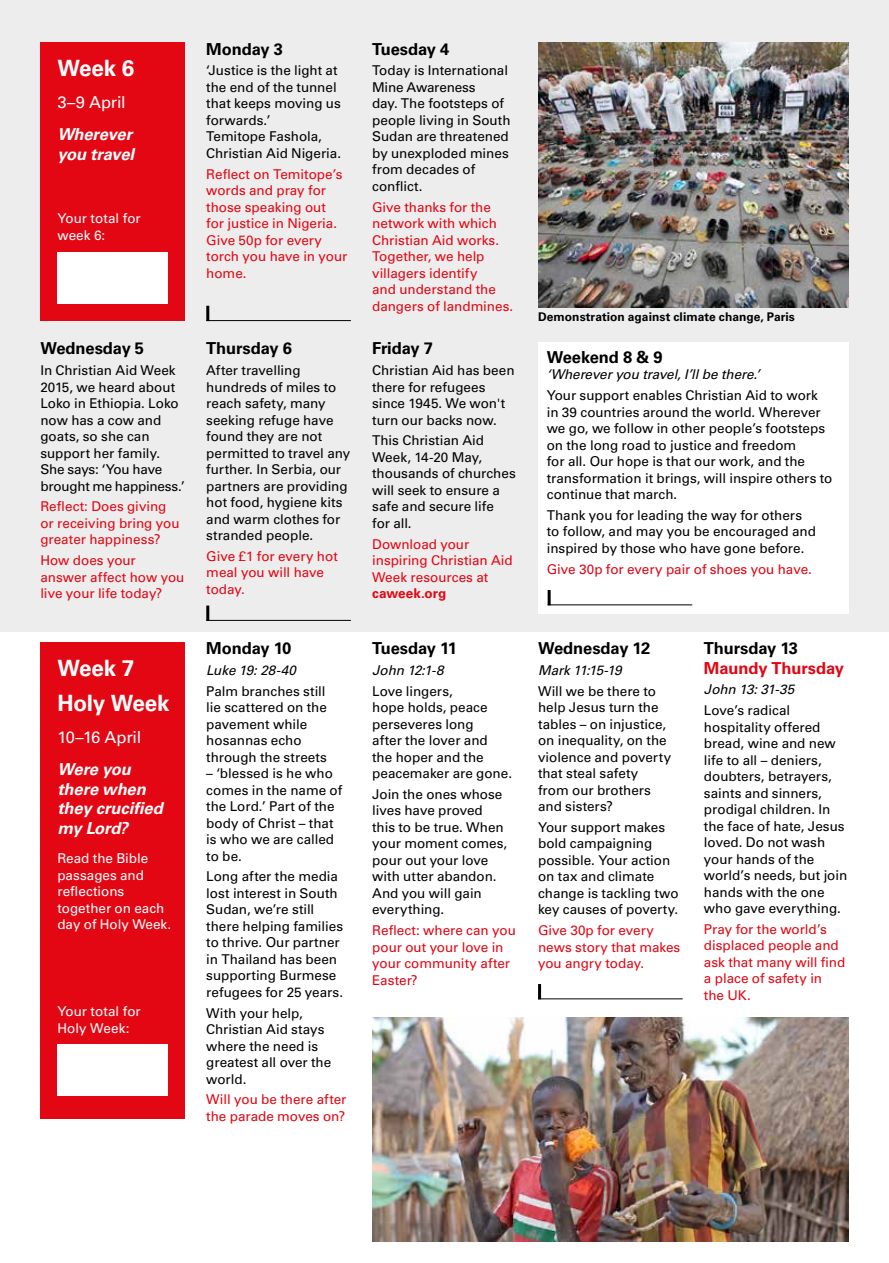
<style>
.page{position:relative;width:889px;height:1263px;background:#fff}
.page>*{position:absolute;margin:0;border:0;box-sizing:border-box;transform-origin:0 0}
.t1{font:700 22.5px/35.2px "Univers CA";letter-spacing:-.01em;color:#fff}
.t2{font:700 16.5px "Univers CA";letter-spacing:-.005em;color:#000}
.t3{font:italic 700 16.5px/19.5px "Univers CA";letter-spacing:-.01em;color:#fff}
.t4{font:16.5px "Univers CA";letter-spacing:-.015em;color:#fff}
.t5{font:700 16.5px "Univers CA";letter-spacing:-.005em;color:#e30613}
.t6{font:13.5px/16.5px "Univers CA";letter-spacing:-.005em;color:#000}
.t7{font:13.5px/16.5px "Univers CA";letter-spacing:-.005em;color:#e30613}
.t8{font:13.5px/16.5px "Univers CA";color:#fff}
.t9{font:italic 13.5px "Univers CA";letter-spacing:-.01em;color:#000}
.t10{font:italic 13.5px "Univers CA";letter-spacing:-.035em;color:#000}
.t11{font:700 13.5px "Univers CA";letter-spacing:.005em;color:#e30613}
.t12{font:700 12px "Univers CA";letter-spacing:.005em;color:#000}
</style>
<div class="page">
<div style="left:0;top:0;width:889px;height:631px;background:#ededed"></div>
<div style="left:538px;top:342px;width:310px;height:272px;background:#fff"></div>
<div style="left:40px;top:43px;width:145px;height:278px;background:#e30613"></div>
<div style="left:57px;top:252px;width:111px;height:51px;background:#fff"></div>
<img style="left:538px;top:43px;width:310px;height:264px">
<div style="left:40px;top:642px;width:145px;height:476px;background:#e30613"></div>
<div style="left:57px;top:1045px;width:111px;height:51px;background:#fff"></div>
<img style="left:372px;top:1017px;width:476px;height:225px">
<hr style="left:547px;top:604px;width:145px;height:1px;background:#000">
<hr style="left:547px;top:590px;width:3px;height:15px;background:#000">
<hr style="left:206px;top:320px;width:145px;height:1px;background:#000">
<hr style="left:206px;top:306px;width:3px;height:15px;background:#000">
<hr style="left:206px;top:620px;width:145px;height:1px;background:#000">
<hr style="left:206px;top:605px;width:3px;height:16px;background:#000">
<hr style="left:538px;top:998px;width:144px;height:1px;background:#000">
<hr style="left:538px;top:984px;width:3px;height:15px;background:#000">
<h1 class="t1" style="left:57px;top:51px;width:78px">Week 6</h1>
<p class="t4" style="left:57px;top:93px;width:70px">3–9 April</p>
<p class="t3" style="left:57px;top:125px;width:78px">Wherever you travel</p>
<p class="t8" style="left:57px;top:210px;width:85px">Your total for week 6:</p>
<p class="t2" style="left:206px;top:39px;width:78px">Monday 3</p>
<p class="t6" style="left:206px;top:62px;width:136px">‘Justice is the light at the end of the tunnel that keeps moving us forwards.’<br>Temitope Fashola,<br>Christian Aid Nigeria.</p>
<p class="t7" style="left:206px;top:166px;width:143px">Reflect on Temitope’s words and pray for those speaking out<br>for justice in Nigeria.<br>Give 50p for every torch you have in your home.</p>
<p class="t2" style="left:40px;top:339px;width:105px">Wednesday 5</p>
<p class="t6" style="left:40px;top:362px;width:146px">In Christian Aid Week<br>2015, we heard about<br>Loko in Ethiopia. Loko now has a cow and goats, so she can support her family.<br>She says: ‘You have brought me happiness.’</p>
<p class="t7" style="left:40px;top:498px;width:141px">Reflect: Does giving or receiving bring you greater happiness?</p>
<p class="t7" style="left:40px;top:552px;width:145px">How does your answer affect how you live your life today?</p>
<h1 class="t1" style="left:57px;top:650px;width:114px">Week 7<br>Holy Week</h1>
<p class="t4" style="left:57px;top:727px;width:85px">10–16 April</p>
<p class="t3" style="left:57px;top:760px;width:107px">Were you there when they crucified my Lord?</p>
<p class="t8" style="left:57px;top:850px;width:115px">Read the Bible passages and reflections together on each day of Holy Week.</p>
<p class="t8" style="left:57px;top:1003px;width:85px">Your total for<br>Holy Week:</p>
<p class="t2" style="left:206px;top:339px;width:87px">Thursday 6</p>
<p class="t6" style="left:206px;top:362px;width:145px">After travelling hundreds of miles to reach safety, many seeking refuge have found they are not permitted to travel any further. In Serbia, our partners are providing hot food, hygiene kits and warm clothes for stranded people.</p>
<p class="t7" style="left:206px;top:548px;width:133px">Give £1 for every hot meal you will have today.</p>
<p class="t2" style="left:206px;top:639px;width:86px">Monday 10</p>
<p class="t9" style="left:206px;top:662px;width:91px">Luke 19: 28-40</p>
<p class="t6" style="left:206px;top:683px;width:122px">Palm branches still lie scattered on the pavement while hosannas echo through the streets</p>
<p class="t6" style="left:206px;top:765px;width:137px">– ‘blessed is he who comes in the name of the Lord.’ Part of the body of Christ – that is who we are called to be.</p>
<p class="t6" style="left:206px;top:868px;width:138px">Long after the media lost interest in South<br>Sudan, we’re still there helping families to thrive. Our partner in Thailand has been supporting Burmese refugees for 25 years.</p>
<p class="t6" style="left:206px;top:1005px;width:126px">With your help,<br>Christian Aid stays where the need is greatest all over the world.</p>
<p class="t7" style="left:206px;top:1091px;width:142px">Will you be there after the parade moves on?</p>
<p class="t2" style="left:372px;top:39px;width:79px">Tuesday 4</p>
<p class="t6" style="left:372px;top:62px;width:140px">Today is International<br>Mine Awareness<br>day. The footsteps of people living in South<br>Sudan are threatened by unexploded mines from decades of conflict.</p>
<p class="t7" style="left:372px;top:199px;width:143px">Give thanks for the network with which<br>Christian Aid works.<br>Together, we help villagers identify<br>and understand the dangers of landmines.</p>
<p class="t2" style="left:372px;top:339px;width:62px">Friday 7</p>
<p class="t6" style="left:372px;top:362px;width:144px">Christian Aid has been there for refugees since 1945. We won't turn our backs now.</p>
<p class="t6" style="left:372px;top:432px;width:145px">This Christian Aid<br>Week, 14-20 May, thousands of churches will seek to ensure a safe and secure life<br>for all.</p>
<p class="t7" style="left:372px;top:536px;width:142px">Download your inspiring Christian Aid<br>Week resources at</p>
<p class="t11" style="left:372px;top:585px;width:76px">caweek.org</p>
<p class="t2" style="left:372px;top:639px;width:86px">Tuesday 11</p>
<p class="t9" style="left:372px;top:662px;width:73px">John 12:1-8</p>
<p class="t6" style="left:372px;top:683px;width:141px">Love lingers,<br>hope holds, peace perseveres long<br>after the lover and<br>the hoper and the peacemaker are gone.</p>
<p class="t6" style="left:372px;top:786px;width:137px">Join the ones whose lives have proved this to be true. When your moment comes, pour out your love with utter abandon.<br>And you will gain everything.</p>
<p class="t7" style="left:372px;top:922px;width:145px">Reflect: where can you pour out your love in your community after<br>Easter?</p>
<p class="t12" style="left:538px;top:310px;width:258px">Demonstration against climate change, Paris</p>
<p class="t2" style="left:547px;top:347px;width:117px">Weekend 8 &amp; 9</p>
<p class="t9" style="left:547px;top:367px;width:215px">‘Wherever you travel, I’ll be there.’</p>
<p class="t6" style="left:547px;top:387px;width:287px">Your support enables Christian Aid to work in 39 countries around the world. Wherever we go, we follow in other people’s footsteps on the long road to justice and freedom<br>for all. Our hope is that our work, and the transformation it brings, will inspire others to continue that march.</p>
<p class="t6" style="left:547px;top:507px;width:271px">Thank you for leading the way for others to follow, and may you be encouraged and inspired by those who have gone before.</p>
<p class="t7" style="left:547px;top:561px;width:267px">Give 30p for every pair of shoes you have.</p>
<p class="t2" style="left:538px;top:639px;width:114px">Wednesday 12</p>
<p class="t10" style="left:538px;top:662px;width:85px">Mark 11:15-19</p>
<p class="t6" style="left:538px;top:683px;width:135px">Will we be there to help Jesus turn the tables – on injustice, on inequality, on the violence and poverty that steal safety from our brothers and sisters?</p>
<p class="t6" style="left:538px;top:819px;width:142px">Your support makes bold campaigning possible. Your action on tax and climate change is tackling two key causes of poverty.</p>
<p class="t7" style="left:538px;top:922px;width:144px">Give 30p for every news story that makes you angry today.</p>
<p class="t2" style="left:704px;top:639px;width:96px">Thursday 13</p>
<p class="t5" style="left:704px;top:658px;width:142px">Maundy Thursday</p>
<p class="t9" style="left:704px;top:682px;width:92px">John 13: 31-35</p>
<p class="t6" style="left:704px;top:702px;width:145px">Love’s radical hospitality offered bread, wine and new life to all – deniers, doubters, betrayers, saints and sinners, prodigal children. In the face of hate, Jesus loved. Do not wash your hands of the world’s needs, but join hands with the one who gave everything.</p>
<p class="t7" style="left:704px;top:921px;width:143px">Pray for the world’s displaced people and ask that many will find a place of safety in the UK.</p>
</div>
